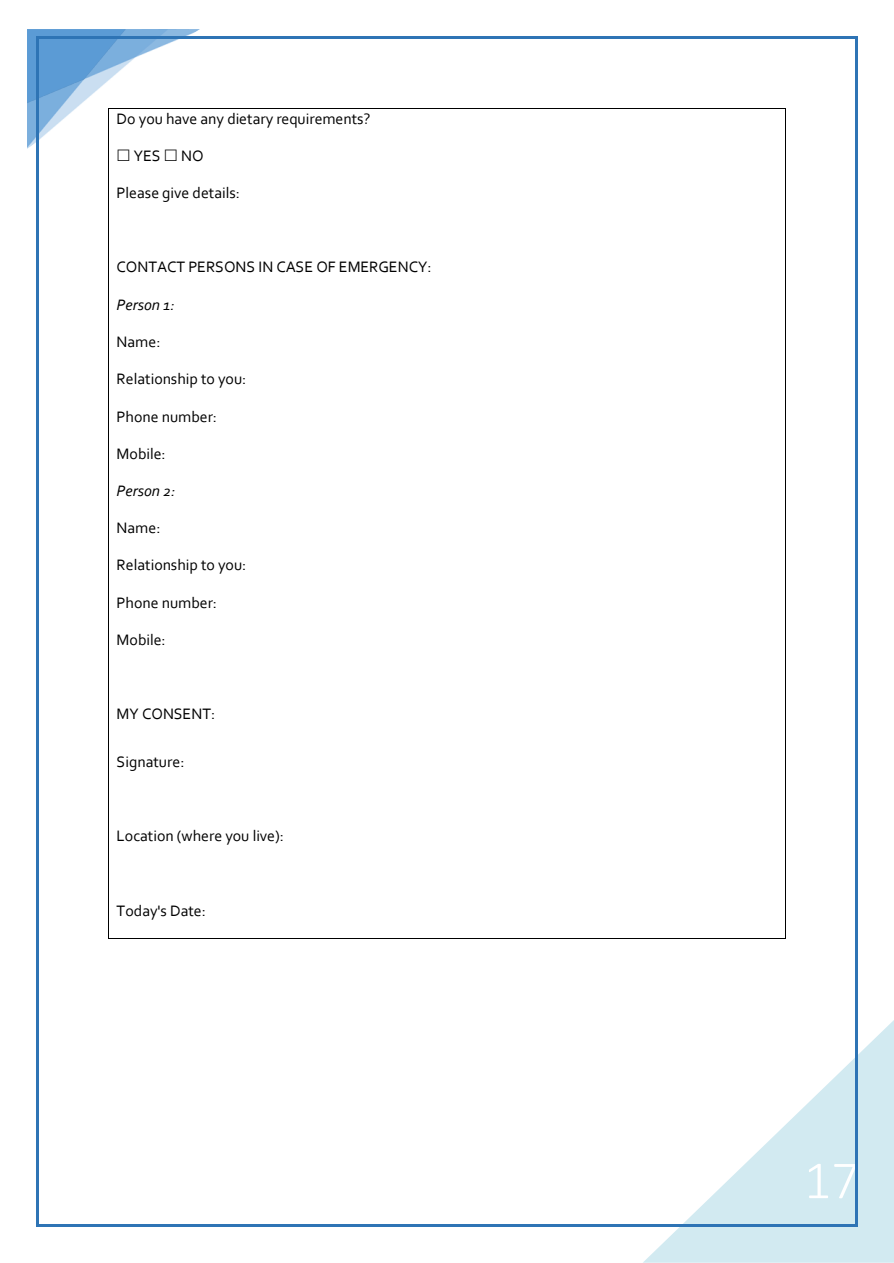
<style>
.page{position:relative;width:894px;height:1263px;background:#fff}
.page>*{position:absolute;margin:0;border:0;box-sizing:border-box;transform-origin:0 0}
.t1{font:300 54px "Calibri";color:#fff}
.Heading_3{font:15.9px "Corbel";color:#000}
.t2{font:italic 15.9px "Corbel";color:#000}
</style>
<div class="page">
<svg style="left:644px;top:1020px;width:249px;height:242px"></svg>
<hr style="left:109px;top:108px;width:675px;height:1px;background:#000">
<hr style="left:108px;top:109px;width:1px;height:829px;background:#000">
<hr style="left:109px;top:938px;width:675px;height:1px;background:#000">
<hr style="left:784px;top:109px;width:1px;height:829px;background:#000">
<hr style="left:38px;top:36px;width:817px;height:2px;background:#2e74b5">
<hr style="left:36px;top:38px;width:2px;height:1186px;background:#2e74b5">
<hr style="left:855px;top:38px;width:2px;height:1186px;background:#2e74b5">
<hr style="left:38px;top:1224px;width:817px;height:3px;background:#2e74b5">
<svg style="left:27px;top:29px;width:173px;height:132px"></svg>
<p class="Heading_3" style="left:116px;top:108px;width:255px">Do you have any dietary requirements?</p>
<p class="Heading_3" style="left:134px;top:146px;width:28px">YES</p>
<p class="Heading_3" style="left:181px;top:146px;width:24px">NO</p>
<p class="Heading_3" style="left:116px;top:183px;width:125px">Please give details:</p>
<p class="Heading_3" style="left:116px;top:257px;width:316px">CONTACT PERSONS IN CASE OF EMERGENCY:</p>
<p class="t2" style="left:116px;top:294px;width:60px">Person 1:</p>
<p class="Heading_3" style="left:116px;top:332px;width:45px">Name:</p>
<p class="Heading_3" style="left:116px;top:369px;width:131px">Relationship to you:</p>
<p class="Heading_3" style="left:116px;top:406px;width:102px">Phone number:</p>
<p class="Heading_3" style="left:116px;top:443px;width:51px">Mobile:</p>
<p class="t2" style="left:116px;top:481px;width:60px">Person 2:</p>
<h3 class="Heading_3" style="left:116px;top:518px;width:45px">Name:</h3>
<p class="Heading_3" style="left:116px;top:555px;width:131px">Relationship to you:</p>
<p class="Heading_3" style="left:116px;top:592px;width:102px">Phone number:</p>
<p class="Heading_3" style="left:116px;top:630px;width:51px">Mobile:</p>
<p class="Heading_3" style="left:116px;top:704px;width:100px">MY CONSENT:</p>
<p class="Heading_3" style="left:116px;top:751px;width:69px">Signature:</p>
<p class="Heading_3" style="left:116px;top:826px;width:169px">Location (where you live):</p>
<p class="Heading_3" style="left:116px;top:900px;width:91px">Today's Date:</p>
<h1 class="t1" style="left:803px;top:1146px;width:56px">17</h1>
</div>
